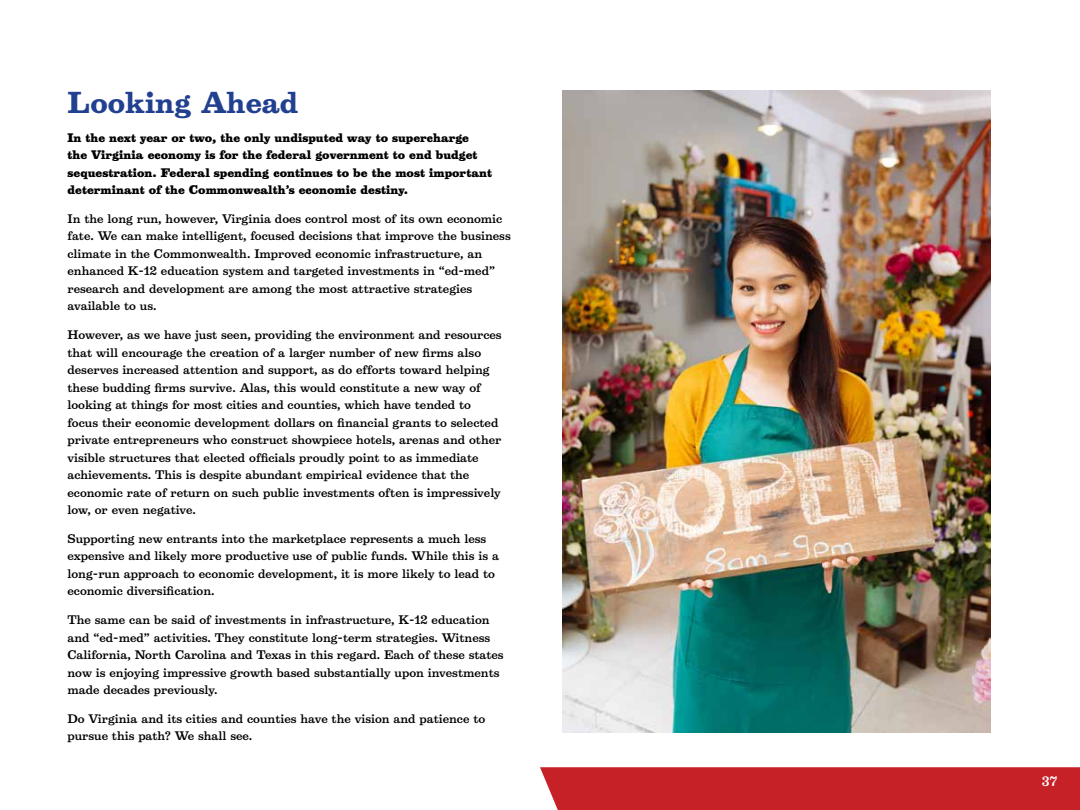
<style>
.page{position:relative;width:1080px;height:810px;background:#fff}
.page>*{position:absolute;margin:0;border:0;box-sizing:border-box;transform-origin:0 0}
.t1{font:700 27.5px "Belizio";color:#224090}
.t2{font:500 12.5px "Belizio";color:#fff}
.t3{font:500 11.25px/17.5px "Belizio";color:#000}
.t4{font:900 11.25px/17.5px "Belizio";color:#000}
</style>
<div class="page">
<div style="left:540px;top:767px;width:540px;height:43px;background:#c72128"></div>
<img style="left:562px;top:90px;width:429px;height:642px">
<h1 class="t1" style="left:68px;top:85px;width:232px">Looking Ahead</h1>
<p class="t4" style="left:68px;top:128px;width:426px">In the next year or two, the only undisputed way to supercharge<br>the Virginia economy is for the federal government to end budget sequestration. Federal spending continues to be the most important determinant of the Commonwealth’s economic destiny.</p>
<p class="t3" style="left:68px;top:210px;width:445px">In the long run, however, Virginia does control most of its own economic fate. We can make intelligent, focused decisions that improve the business climate in the Commonwealth. Improved economic infrastructure, an enhanced K-12 education system and targeted investments in “ed-med” research and development are among the most attractive strategies available to us.</p>
<p class="t3" style="left:68px;top:326px;width:436px">However, as we have just seen, providing the environment and resources that will encourage the creation of a larger number of new firms also deserves increased attention and support, as do efforts toward helping these budding firms survive. Alas, this would constitute a new way of looking at things for most cities and counties, which have tended to focus their economic development dollars on financial grants to selected private entrepreneurs who construct showpiece hotels, arenas and other visible structures that elected officials proudly point to as immediate achievements. This is despite abundant empirical evidence that the economic rate of return on such public investments often is impressively low, or even negative.</p>
<p class="t3" style="left:68px;top:530px;width:433px">Supporting new entrants into the marketplace represents a much less expensive and likely more productive use of public funds. While this is a long-run approach to economic development, it is more likely to lead to economic diversification.</p>
<p class="t3" style="left:68px;top:611px;width:438px">The same can be said of investments in infrastructure, K-12 education and “ed-med” activities. They constitute long-term strategies. Witness California, North Carolina and Texas in this regard. Each of these states now is enjoying impressive growth based substantially upon investments made decades previously.</p>
<p class="t3" style="left:68px;top:710px;width:419px">Do Virginia and its cities and counties have the vision and patience to pursue this path? We shall see.</p>
<p class="t2" style="left:1042px;top:774px;width:17px">37</p>
</div>
